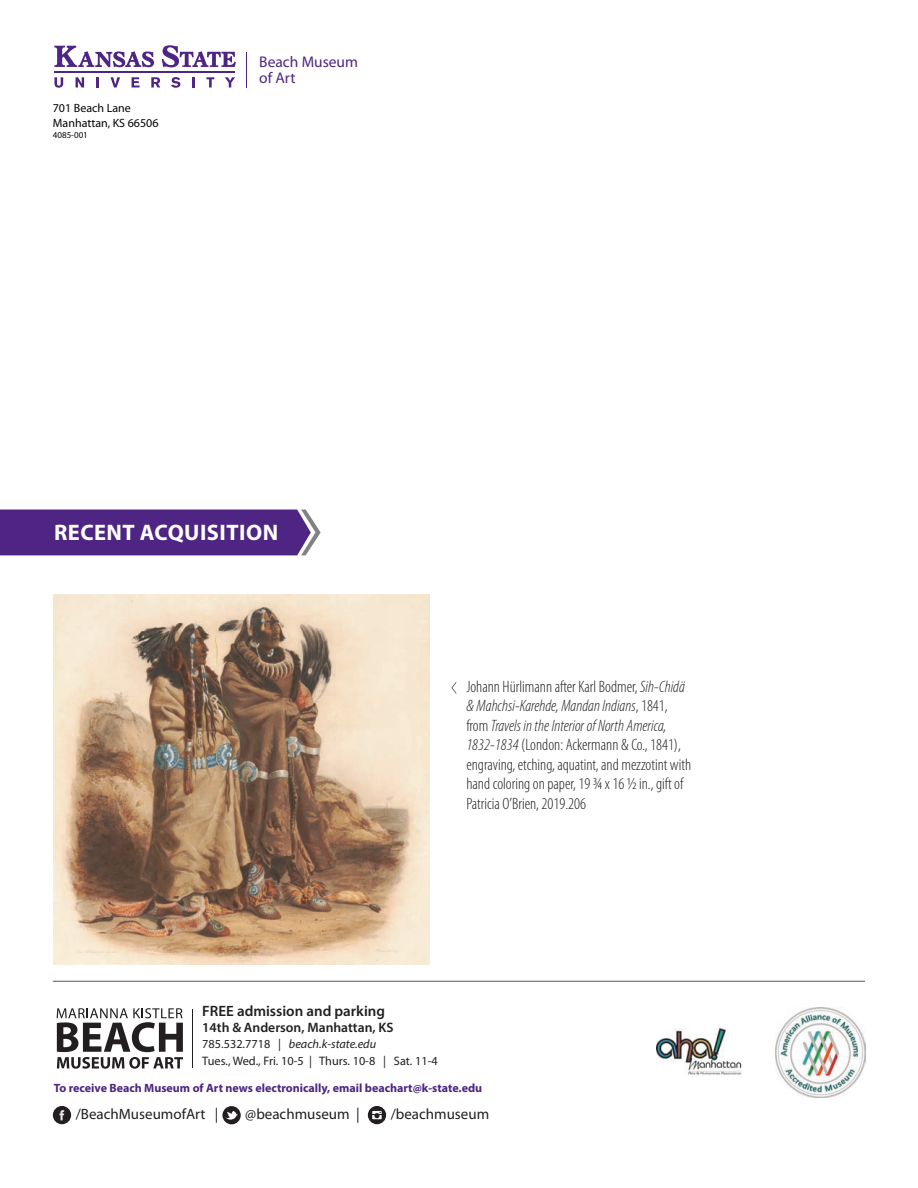
<style>
.page{position:relative;width:918px;height:1188px;background:#fff}
.page>*{position:absolute;margin:0;border:0;box-sizing:border-box;transform-origin:0 0}
.t1{font:700 22.5px "Myriad Pro";letter-spacing:.02em;color:#fff}
.t2{font:300 condensed 16.5px/19.5px "Myriad Pro";color:#231f20}
.t3{font:15.45px/15.6px "Myriad Pro";color:#4e2582}
.t4{font:15px "Myriad Pro";color:#231f20}
.t5{font:600 15px "Myriad Pro";color:#231f20}
.t6{font:600 13.65px "Myriad Pro";color:#231f20}
.t7{font:12.3px/16.4px "Myriad Pro";color:#231f20}
.t8{font:700 12px "Myriad Pro";color:#4e2582}
.t9{font:12px/14.9px "Myriad Pro";color:#040503}
.t10{font:9px "Myriad Pro";color:#040503}
.s1{font-style:italic}
</style>
<div class="page">
<hr style="left:247px;top:52px;width:1px;height:35px;background:#4e2582">
<hr style="left:54px;top:72px;width:181px;height:1px;background:#4e2582">
<svg style="left:54px;top:46px;width:100px;height:21px"></svg>
<svg style="left:162px;top:45px;width:74px;height:22px"></svg>
<svg style="left:55px;top:77px;width:8px;height:11px"></svg>
<svg style="left:76px;top:77px;width:8px;height:10px"></svg>
<svg style="left:97px;top:77px;width:2px;height:10px"></svg>
<svg style="left:110px;top:77px;width:10px;height:10px"></svg>
<svg style="left:132px;top:77px;width:8px;height:10px"></svg>
<svg style="left:151px;top:77px;width:9px;height:10px"></svg>
<svg style="left:171px;top:77px;width:9px;height:11px"></svg>
<svg style="left:192px;top:77px;width:3px;height:10px"></svg>
<svg style="left:206px;top:77px;width:8px;height:10px"></svg>
<svg style="left:225px;top:77px;width:10px;height:10px"></svg>
<hr style="left:53px;top:981px;width:812px;height:1px;background:#57585a">
<div style="left:0;top:510px;width:321px;height:45px;background:#4e2582"></div>
<hr style="left:193px;top:1009px;width:1px;height:59px;background:#231f20">
<img style="left:775px;top:1007px;width:90px;height:90px">
<img style="left:656px;top:1028px;width:86px;height:47px">
<div style="left:53px;top:1106px;width:18px;height:18px;background:#231f20;border-radius:50%"></div>
<svg style="left:59px;top:1110px;width:5px;height:10px"></svg>
<svg style="left:222px;top:1106px;width:19px;height:18px"></svg>
<svg style="left:225px;top:1111px;width:13px;height:11px"></svg>
<div style="left:368px;top:1106px;width:18px;height:18px;background:#231f20;border-radius:50%"></div>
<svg style="left:372px;top:1111px;width:10px;height:8px"></svg>
<svg style="left:372px;top:1112px;width:10px;height:6px"></svg>
<img style="left:54px;top:594px;width:376px;height:370px">
<svg style="left:57px;top:1008px;width:126px;height:61px"></svg>
<svg style="left:451px;top:681px;width:6px;height:13px"></svg>
<p class="t9" style="left:53px;top:101px;width:107px">701 Beach Lane<br>Manhattan, KS 66506</p>
<p class="t10" style="left:53px;top:130px;width:37px">4085-001</p>
<p class="t3" style="left:259px;top:54px;width:100px">Beach Museum of Art</p>
<h1 class="t1" style="left:54px;top:517px;width:226px">RECENT ACQUISITION</h1>
<p class="t2" style="left:466px;top:677px;width:226px">Johann Hürlimann after Karl Bodmer, <span class="s1">Sih-Chidä &amp; Mahchsi-Karehde, Mandan Indians</span>, 1841, from <span class="s1">Travels in the Interior of North America, 1832-1834</span> (London: Ackermann &amp; Co., 1841), engraving, etching, aquatint, and mezzotint with hand coloring on paper, 19 ¾ x 16 ½ in., gift of Patricia O’Brien, 2019.206</p>
<p class="t5" style="left:202px;top:1001px;width:184px">FREE admission and parking</p>
<p class="t6" style="left:202px;top:1019px;width:193px">14th &amp; Anderson, Manhattan, KS</p>
<p class="t7" style="left:202px;top:1036px;width:237px">785.532.7718 | <span class="s1">beach.k-state.edu<br></span>Tues., Wed., Fri. 10-5 | Thurs. 10-8 | Sat. 11-4</p>
<p class="t8" style="left:54px;top:1080px;width:430px">To receive Beach Museum of Art news electronically, email beachart@k-state.edu</p>
<p class="t4" style="left:76px;top:1105px;width:144px">/BeachMuseumofArt |</p>
<p class="t4" style="left:245px;top:1105px;width:116px">@beachmuseum |</p>
<p class="t4" style="left:391px;top:1105px;width:100px">/beachmuseum</p>
</div>
